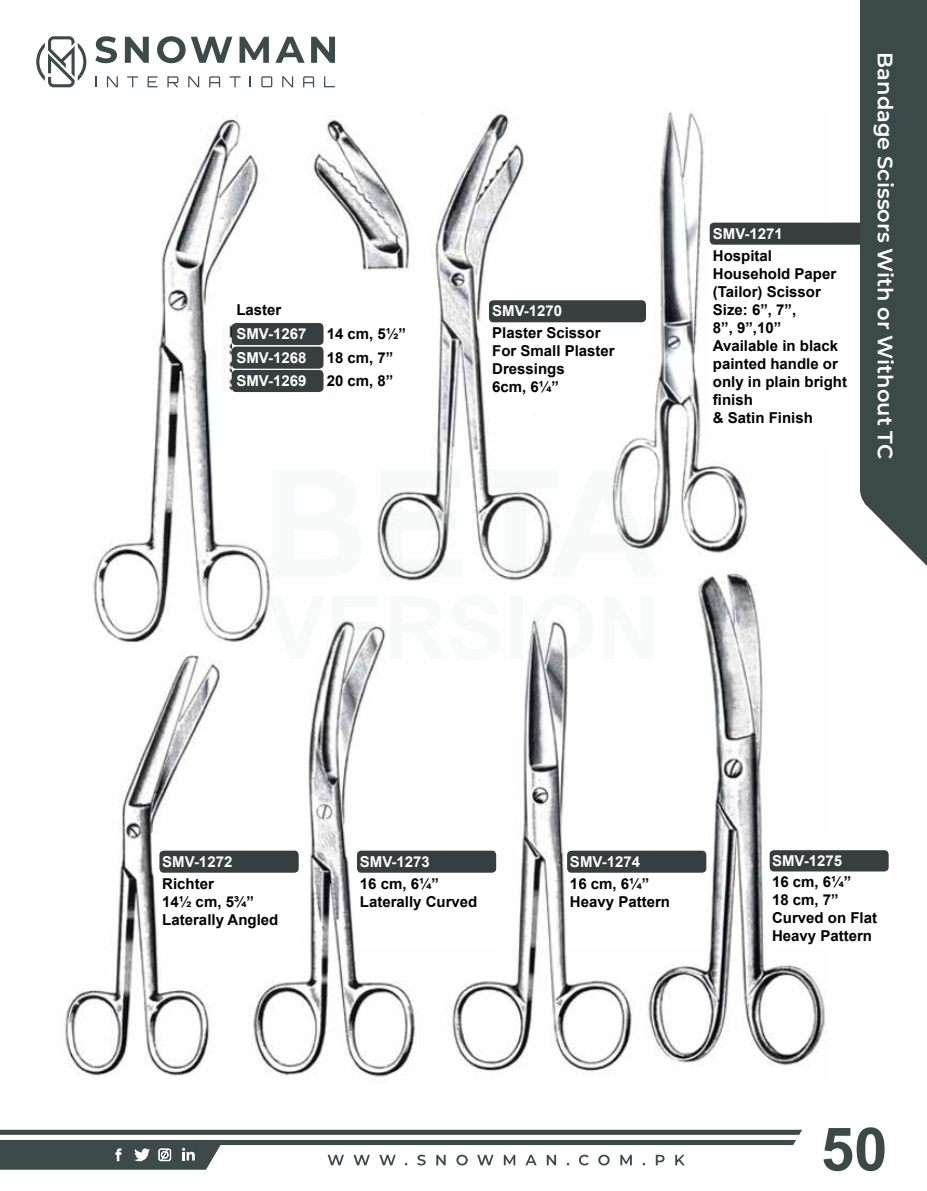
<style>
.page{position:relative;width:927px;height:1191px;background:#fff}
.page>*{position:absolute;margin:0;border:0;box-sizing:border-box;transform-origin:0 0}
.t1{font:700 60px "Arial";color:#3b4949}
.t2{font:600 21px "Montserrat";color:#fff}
.t3{font:700 15px/18px "Arial";color:#000}
.t4{font:700 15px "Arial";color:#fff}
</style>
<div class="page">
<img style="left:65px;top:109px;width:762px;height:968px">
<div style="left:232px;top:300px;width:182px;height:95px;background:#fff"></div>
<div style="left:232px;top:323px;width:91px;height:22px;background:#373e40;border-radius:4px"></div>
<div style="left:232px;top:347px;width:91px;height:22px;background:#373e40;border-radius:4px"></div>
<div style="left:232px;top:370px;width:91px;height:22px;background:#373e40;border-radius:4px"></div>
<div style="left:489px;top:300px;width:157px;height:114px;background:#fff"></div>
<div style="left:489px;top:300px;width:157px;height:22px;background:#373e40;border-radius:4px"></div>
<div style="left:159px;top:850px;width:140px;height:91px;background:#fff"></div>
<div style="left:159px;top:850px;width:140px;height:22px;background:#373e40;border-radius:4px"></div>
<div style="left:357px;top:850px;width:139px;height:96px;background:#fff"></div>
<div style="left:357px;top:850px;width:139px;height:22px;background:#373e40;border-radius:4px"></div>
<div style="left:567px;top:850px;width:139px;height:96px;background:#fff"></div>
<div style="left:567px;top:850px;width:139px;height:22px;background:#373e40;border-radius:4px"></div>
<div style="left:770px;top:838px;width:130px;height:108px;background:#fff"></div>
<div style="left:770px;top:850px;width:119px;height:21px;background:#373e40;border-radius:4px"></div>
<div style="left:710px;top:222px;width:153px;height:221px;background:#fff"></div>
<div style="left:710px;top:223px;width:153px;height:22px;background:#373e40;border-radius:4px"></div>
<svg style="left:0;top:1129px;width:802px;height:5px"></svg>
<div style="left:860px;top:0;width:67px;height:566px;background:#3b4949"></div>
<svg style="left:36px;top:36px;width:50px;height:51px"></svg>
<svg style="left:95px;top:76px;width:2px;height:11px"></svg>
<svg style="left:107px;top:76px;width:11px;height:11px"></svg>
<svg style="left:127px;top:76px;width:11px;height:11px"></svg>
<svg style="left:148px;top:76px;width:10px;height:11px"></svg>
<svg style="left:167px;top:76px;width:11px;height:11px"></svg>
<svg style="left:188px;top:76px;width:11px;height:11px"></svg>
<svg style="left:209px;top:76px;width:11px;height:11px"></svg>
<svg style="left:230px;top:76px;width:11px;height:11px"></svg>
<svg style="left:261px;top:76px;width:11px;height:11px"></svg>
<svg style="left:282px;top:76px;width:11px;height:11px"></svg>
<svg style="left:303px;top:76px;width:11px;height:11px"></svg>
<svg style="left:324px;top:76px;width:11px;height:11px"></svg>
<svg style="left:95px;top:36px;width:22px;height:27px"></svg>
<svg style="left:125px;top:37px;width:24px;height:26px"></svg>
<svg style="left:157px;top:36px;width:75px;height:27px"></svg>
<svg style="left:240px;top:37px;width:29px;height:26px"></svg>
<svg style="left:275px;top:37px;width:30px;height:26px"></svg>
<svg style="left:311px;top:37px;width:24px;height:26px"></svg>
<svg style="left:0;top:1140px;width:796px;height:29px"></svg>
<p class="t3" style="left:236px;top:301px;width:47px">Laster</p>
<p class="t4" style="left:492px;top:300px;width:72px">SMV-1270</p>
<p class="t3" style="left:492px;top:324px;width:124px">Plaster Scissor<br>For Small Plaster<br>Dressings<br>6cm, 61/4”</p>
<p class="t4" style="left:236px;top:323px;width:72px">SMV-1267</p>
<p class="t3" style="left:327px;top:325px;width:81px">14 cm, 51/2”</p>
<p class="t4" style="left:236px;top:347px;width:72px">SMV-1268</p>
<p class="t3" style="left:327px;top:348px;width:68px">18 cm, 7”</p>
<p class="t4" style="left:236px;top:370px;width:72px">SMV-1269</p>
<p class="t3" style="left:327px;top:372px;width:68px">20 cm, 8”</p>
<p class="t4" style="left:713px;top:223px;width:72px">SMV-1271</p>
<p class="t3" style="left:713px;top:246px;width:136px">Hospital<br>Household Paper (Tailor) Scissor<br>Size: 6”, 7”,<br>8”, 9”,10”<br>Available in black painted handle or only in plain bright finish<br>&amp; Satin Finish</p>
<h2 class="t2" style="left:900px;top:52px;width:408px;rotate:90deg">Bandage Scissors With or Without TC</h2>
<p class="t4" style="left:162px;top:850px;width:72px">SMV-1272</p>
<p class="t3" style="left:162px;top:874px;width:118px">Richter<br>141/2 cm, 53/4”<br>Laterally Angled</p>
<p class="t4" style="left:360px;top:850px;width:72px">SMV-1273</p>
<p class="t3" style="left:360px;top:874px;width:119px">16 cm, 61/4”<br>Laterally Curved</p>
<p class="t4" style="left:570px;top:850px;width:72px">SMV-1274</p>
<p class="t3" style="left:570px;top:874px;width:102px">16 cm, 61/4”<br>Heavy Pattern</p>
<p class="t4" style="left:772px;top:850px;width:72px">SMV-1275</p>
<p class="t3" style="left:772px;top:873px;width:107px">16 cm, 61/4”<br>18 cm, 7”<br>Curved on Flat<br>Heavy Pattern</p>
<h1 class="t1" style="left:821px;top:1107px;width:68px">50</h1>
</div>
